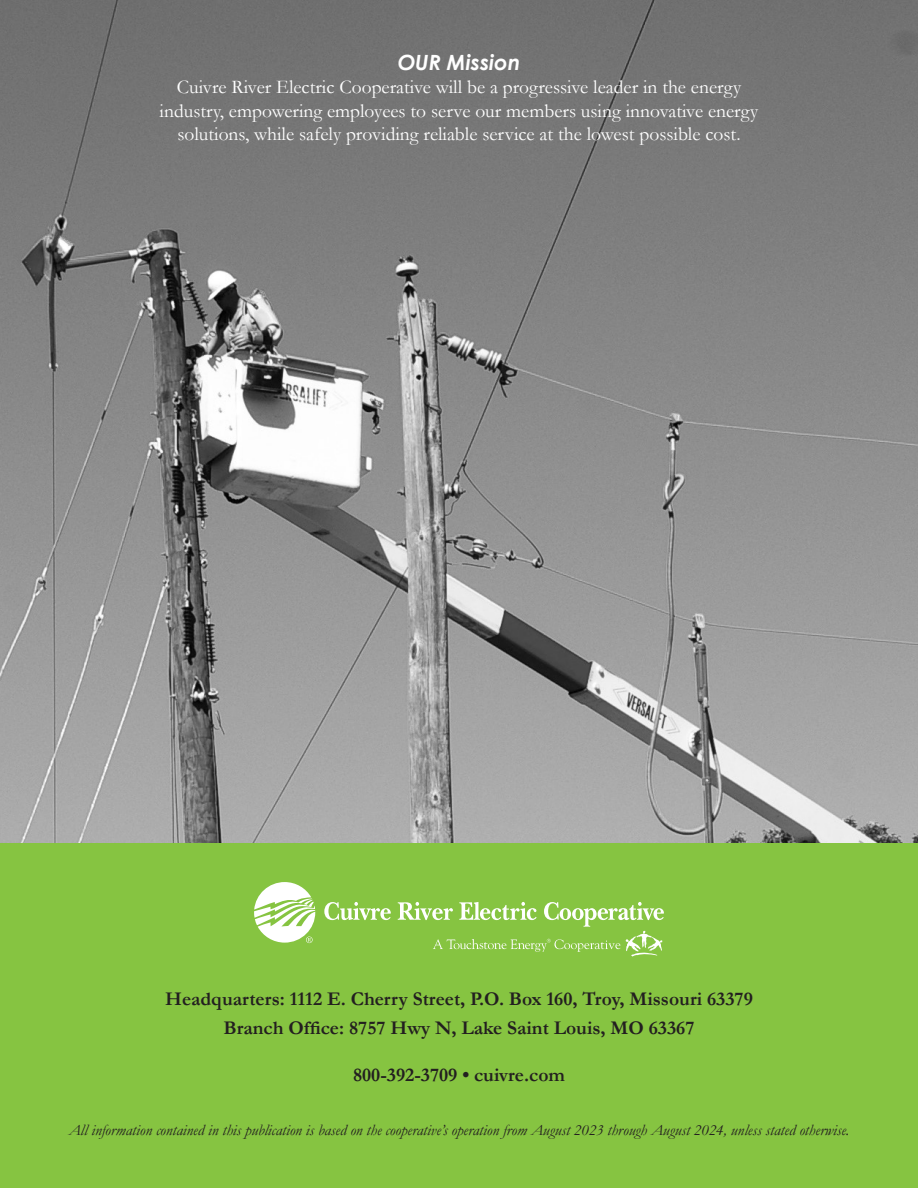
<style>
.page{position:relative;width:918px;height:1188px;background:#fff}
.page>*{position:absolute;margin:0;border:0;box-sizing:border-box;transform-origin:0 0}
.t1{font:italic 700 21px "Century Gothic";color:#fff}
.t2{font:19.5px/23.4px "Garamond";color:#fff;text-align:center}
.t3{font:700 19.5px "Garamond";color:#231f20}
.t4{font:italic 15.75px "Garamond";color:#231f20}
</style>
<div class="page">
<div style="left:0;top:842px;width:918px;height:346px;background:#86c441"></div>
<svg style="left:324px;top:902px;width:67px;height:18px"></svg>
<svg style="left:398px;top:902px;width:266px;height:55px"></svg>
<svg style="left:254px;top:882px;width:61px;height:61px"></svg>
<img style="left:0;top:0;width:918px;height:842px">
<p class="t1" style="left:398px;top:46px;width:124px">OUR Mission</p>
<p class="t2" style="left:160px;top:75px;width:600px">Cuivre River Electric Cooperative will be a progressive leader in the energy industry, empowering employees to serve our members using innovative energy solutions, while safely providing reliable service at the lowest possible cost.</p>
<p class="t3" style="left:165px;top:986px;width:589px">Headquarters: 1112 E. Cherry Street, P.O. Box 160, Troy, Missouri 63379</p>
<p class="t3" style="left:224px;top:1014px;width:472px">Branch Office: 8757 Hwy N, Lake Saint Louis, MO 63367</p>
<p class="t3" style="left:353px;top:1061px;width:213px">800-392-3709 • cuivre.com</p>
<p class="t4" style="left:69px;top:1119px;width:782px">All information contained in this publication is based on the cooperative’s operation from August 2023 through August 2024, unless stated otherwise.</p>
</div>
